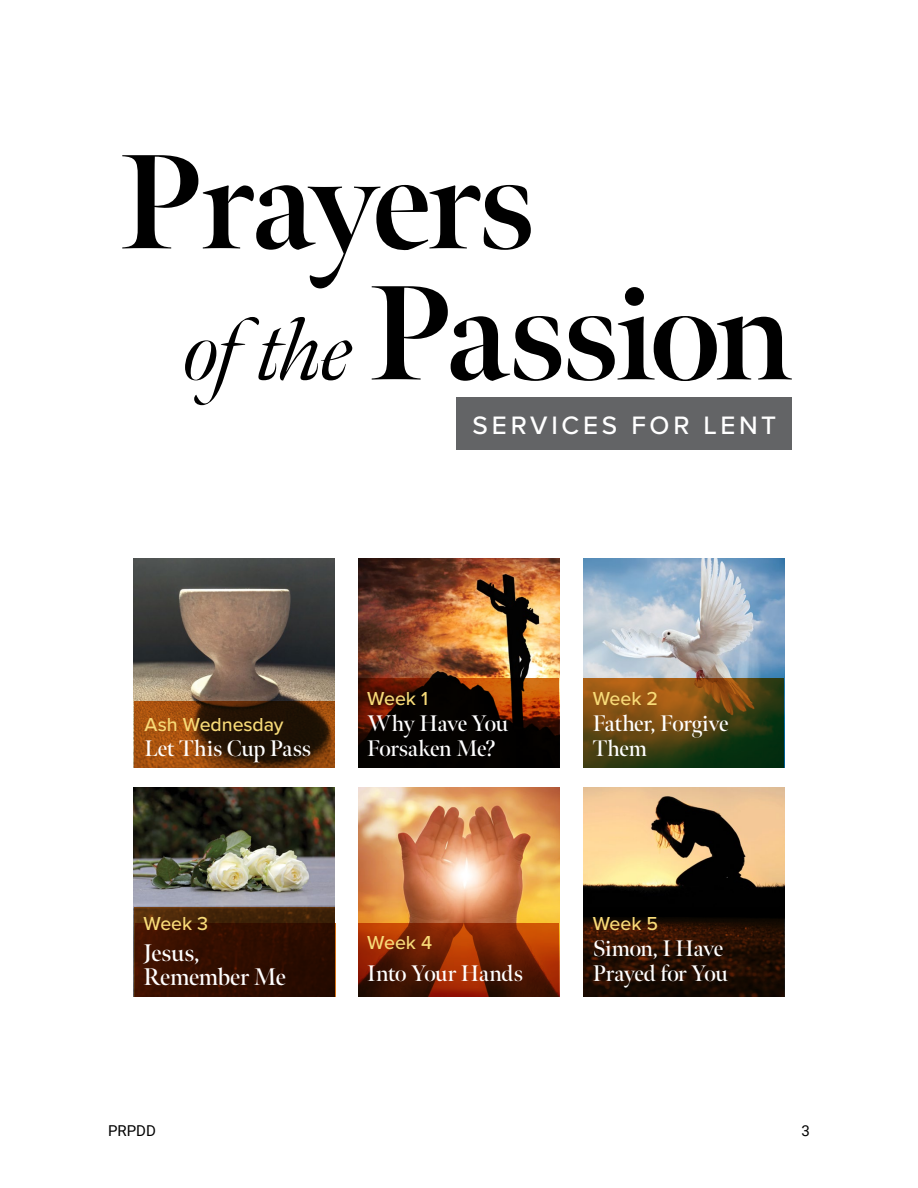
<style>
.page{position:relative;width:918px;height:1188px;background:#fff}
.page>*{position:absolute;margin:0;border:0;box-sizing:border-box;transform-origin:0 0}
.t1{font:700 134.1px/131.1px "Meno Banner";letter-spacing:-.03em;color:#000}
.t2{font:500 26.1px "Proxima Nova";letter-spacing:.145em;color:#fff}
.t3{font:600 24px/24px "Meno Banner";letter-spacing:-.005em;color:#fff}
.t4{font:600 22.5px/25.5px "Meno Banner";letter-spacing:-.02em;color:#fff}
.t5{font:500 19.5px "Proxima Nova";letter-spacing:-.005em;color:#f8db78}
.t6{font:15px "Roboto";color:#000}
.s1{font-weight:400;font-style:italic;font-size:85.65px}
</style>
<div class="page">
<div style="left:457px;top:398px;width:335px;height:52px;background:#636466"></div>
<img style="left:134px;top:559px;width:201px;height:142px">
<img style="left:134px;top:787px;width:201px;height:120px">
<img style="left:359px;top:559px;width:200px;height:120px">
<img style="left:359px;top:787px;width:200px;height:136px">
<img style="left:583px;top:559px;width:201px;height:120px">
<img style="left:583px;top:787px;width:201px;height:120px">
<svg style="left:134px;top:701px;width:201px;height:67px;background:#5e2f08"></svg>
<svg style="left:134px;top:907px;width:201px;height:89px;background:#492709"></svg>
<svg style="left:359px;top:679px;width:200px;height:89px;background:#280e01"></svg>
<svg style="left:359px;top:923px;width:200px;height:73px;background:#7d2503"></svg>
<div style="left:135px;top:923px;width:201px;height:73px;background:linear-gradient(to right,#421300,#250a00)"></div>
<svg style="left:583px;top:679px;width:201px;height:89px;background:#574512"></svg>
<svg style="left:583px;top:907px;width:201px;height:89px;background:#200c01"></svg>
<h1 class="t1" style="left:187px;top:138px;width:607px;text-indent:-67px">Prayers<br><span class="s1">of the</span> Passion</h1>
<p class="t2" style="left:473px;top:406px;width:305px">SERVICES FOR LENT</p>
<p class="t5" style="left:144px;top:710px;width:141px">Ash Wednesday</p>
<p class="t4" style="left:144px;top:736px;width:168px">Let This Cup Pass</p>
<p class="t5" style="left:367px;top:684px;width:62px">Week 1</p>
<p class="t4" style="left:367px;top:711px;width:142px">Why Have You<br>Forsaken Me?</p>
<p class="t5" style="left:143px;top:909px;width:66px">Week 3</p>
<p class="t3" style="left:143px;top:941px;width:144px">Jesus,<br>Remember Me</p>
<p class="t5" style="left:367px;top:928px;width:66px">Week 4</p>
<p class="t4" style="left:367px;top:961px;width:157px">Into Your Hands</p>
<p class="t5" style="left:593px;top:684px;width:67px">Week 2</p>
<p class="t4" style="left:593px;top:711px;width:137px">Father, Forgive<br>Them</p>
<p class="t5" style="left:593px;top:909px;width:67px">Week 5</p>
<p class="t4" style="left:593px;top:935px;width:137px">Simon, I Have<br>Prayed for You</p>
<p class="t6" style="left:108px;top:1120px;width:49px">PRPDD</p>
<p class="t6" style="left:802px;top:1120px;width:10px">3</p>
</div>
